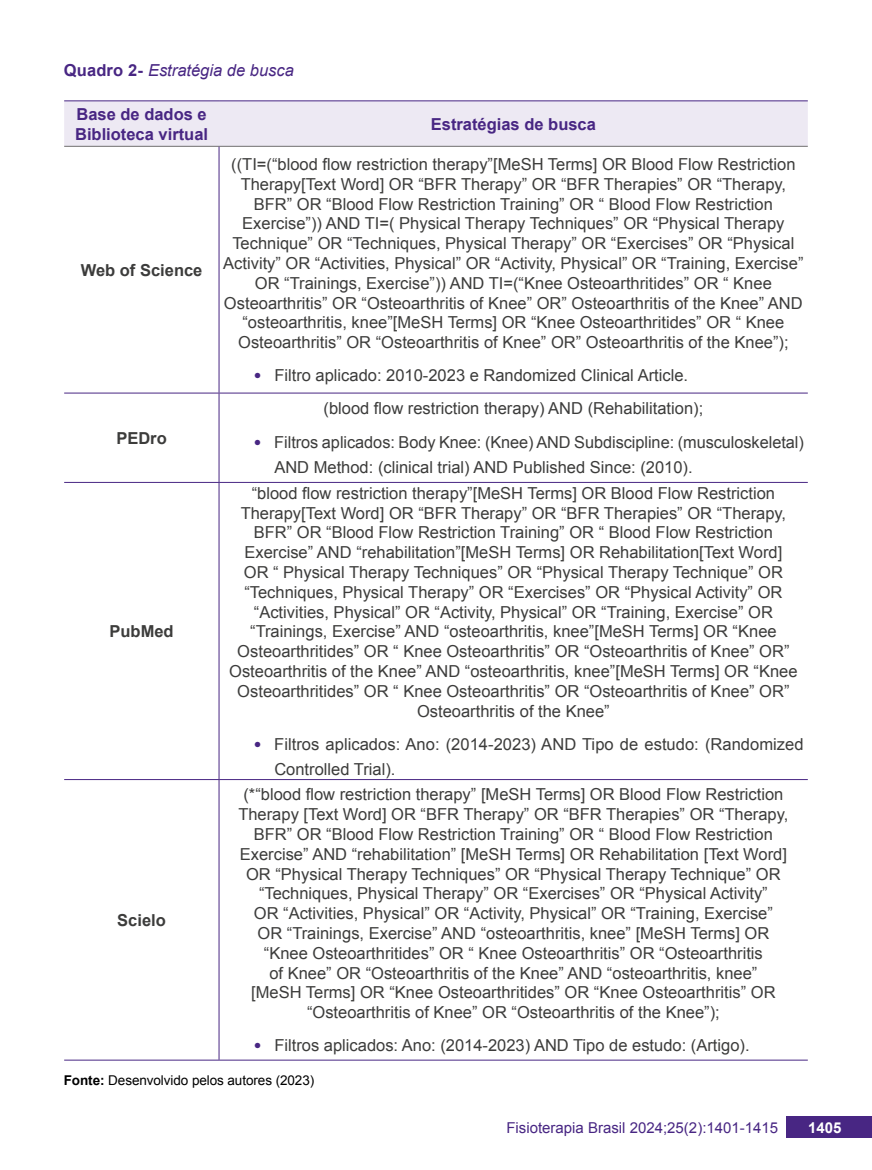
<style>
.page{position:relative;width:872px;height:1170px;background:#fff}
.page>*{position:absolute;margin:0;border:0;box-sizing:border-box;transform-origin:0 0}
.t1{font:16.5px/19.8px "Arial";color:#3c3c3b;text-align:center}
.t2{font:700 16.5px/19.8px "Arial";color:#482683}
.t3{font:700 16.5px "Arial";color:#3c3c3b}
.t4{font:italic 16.5px "Arial";color:#482683}
.t5{font:15px "Arial";color:#482683}
.t6{font:700 15px "Arial";color:#fff}
.t7{font:13.5px "Arial";letter-spacing:-.005em;color:#000}
.s1{font-weight:700;font-style:normal}
.s2{font-family:"DIN";font-weight:300;color:#482683}
.s3{font-weight:700}
</style>
<div class="page">
<div style="left:786px;top:1116px;width:86px;height:21px;background:#482683"></div>
<div style="left:64px;top:101px;width:743px;height:45px;background:#ede9f3"></div>
<hr style="left:64px;top:392px;width:155px;height:1px;background:#482683">
<hr style="left:219px;top:392px;width:588px;height:1px;background:#482683">
<hr style="left:64px;top:482px;width:155px;height:1px;background:#482683">
<hr style="left:219px;top:482px;width:588px;height:1px;background:#482683">
<hr style="left:64px;top:779px;width:155px;height:1px;background:#482683">
<hr style="left:219px;top:779px;width:588px;height:1px;background:#482683">
<hr style="left:64px;top:100px;width:155px;height:1px;background:#482683">
<hr style="left:219px;top:100px;width:588px;height:1px;background:#482683">
<hr style="left:64px;top:146px;width:155px;height:1px;background:#706f6f">
<hr style="left:219px;top:146px;width:588px;height:1px;background:#706f6f">
<hr style="left:64px;top:1059px;width:155px;height:1px;background:#482683">
<hr style="left:219px;top:1059px;width:588px;height:1px;background:#482683">
<hr style="left:219px;top:147px;width:1px;height:245px;background:#482683">
<hr style="left:219px;top:393px;width:1px;height:89px;background:#482683">
<hr style="left:219px;top:483px;width:1px;height:296px;background:#482683">
<hr style="left:219px;top:779px;width:1px;height:280px;background:#482683">
<p class="t4" style="left:64px;top:59px;width:232px"><span class="s1">Quadro 2-</span> Estratégia de busca</p>
<p class="t2" style="left:75px;top:104px;width:134px">Base de dados e<br>Biblioteca virtual</p>
<p class="t2" style="left:431px;top:114px;width:167px">Estratégias de busca</p>
<p class="t3" style="left:81px;top:259px;width:123px">Web of Science</p>
<p class="t3" style="left:116px;top:427px;width:52px">PEDro</p>
<p class="t3" style="left:109px;top:620px;width:66px">PubMed</p>
<p class="t1" style="left:223px;top:154px;width:582px">((TI=(“blood flow restriction therapy”[MeSH Terms] OR Blood Flow Restriction Therapy[Text Word] OR “BFR Therapy” OR “BFR Therapies” OR “Therapy, BFR” OR “Blood Flow Restriction Training” OR “ Blood Flow Restriction Exercise”)) AND TI=( Physical Therapy Techniques” OR “Physical Therapy Technique” OR “Techniques, Physical Therapy” OR “Exercises” OR “Physical Activity” OR “Activities, Physical” OR “Activity, Physical” OR “Training, Exercise” OR “Trainings, Exercise”)) AND TI=(“Knee Osteoarthritides” OR “ Knee Osteoarthritis” OR “Osteoarthritis of Knee” OR” Osteoarthritis of the Knee” AND “osteoarthritis, knee”[MeSH Terms] OR “Knee Osteoarthritides” OR “ Knee Osteoarthritis” OR “Osteoarthritis of Knee” OR” Osteoarthritis of the Knee”);</p>
<p class="t1" style="left:253px;top:366px;width:436px"><span class="s2">•</span> Filtro aplicado: 2010-2023 e Randomized Clinical Article.</p>
<p class="t1" style="left:323px;top:399px;width:381px">(blood flow restriction therapy) AND (Rehabilitation);</p>
<p class="t1" style="left:274px;top:429px;width:531px;line-height:25.5px;text-align:left;text-indent:-21px"><span class="s2">•</span> Filtros aplicados: Body Knee: (Knee) AND Subdiscipline: (musculoskeletal)<br>AND Method: (clinical trial) AND Published Since: (2010).</p>
<p class="t1" style="left:229px;top:483px;width:570px">“blood flow restriction therapy”[MeSH Terms] OR Blood Flow Restriction Therapy[Text Word] OR “BFR Therapy” OR “BFR Therapies” OR “Therapy, BFR” OR “Blood Flow Restriction Training” OR “ Blood Flow Restriction Exercise” AND “rehabilitation”[MeSH Terms] OR Rehabilitation[Text Word]<br>OR “ Physical Therapy Techniques” OR “Physical Therapy Technique” OR “Techniques, Physical Therapy” OR “Exercises” OR “Physical Activity” OR “Activities, Physical” OR “Activity, Physical” OR “Training, Exercise” OR “Trainings, Exercise” AND “osteoarthritis, knee”[MeSH Terms] OR “Knee Osteoarthritides” OR “ Knee Osteoarthritis” OR “Osteoarthritis of Knee” OR” Osteoarthritis of the Knee” AND “osteoarthritis, knee”[MeSH Terms] OR “Knee Osteoarthritides” OR “ Knee Osteoarthritis” OR “Osteoarthritis of Knee” OR” Osteoarthritis of the Knee”</p>
<p class="t1" style="left:274px;top:731px;width:531px;line-height:25.5px;text-align:left;text-indent:-21px"><span class="s2">•</span> Filtros aplicados: Ano: (2014-2023) AND Tipo de estudo: (Randomized<br>Controlled Trial).</p>
<p class="t1" style="left:238px;top:784px;width:551px">(*“blood flow restriction therapy” [MeSH Terms] OR Blood Flow Restriction Therapy [Text Word] OR “BFR Therapy” OR “BFR Therapies” OR “Therapy, BFR” OR “Blood Flow Restriction Training” OR “ Blood Flow Restriction Exercise” AND “rehabilitation” [MeSH Terms] OR Rehabilitation [Text Word] OR “Physical Therapy Techniques” OR “Physical Therapy Technique” OR “Techniques, Physical Therapy” OR “Exercises” OR “Physical Activity”<br>OR “Activities, Physical” OR “Activity, Physical” OR “Training, Exercise”<br>OR “Trainings, Exercise” AND “osteoarthritis, knee” [MeSH Terms] OR “Knee Osteoarthritides” OR “ Knee Osteoarthritis” OR “Osteoarthritis<br>of Knee” OR “Osteoarthritis of the Knee” AND “osteoarthritis, knee”<br>[MeSH Terms] OR “Knee Osteoarthritides” OR “Knee Osteoarthritis” OR “Osteoarthritis of Knee” OR “Osteoarthritis of the Knee”);</p>
<p class="t1" style="left:253px;top:1035px;width:498px"><span class="s2">•</span> Filtros aplicados: Ano: (2014-2023) AND Tipo de estudo: (Artigo).</p>
<p class="t7" style="left:64px;top:1071px;width:252px"><span class="s3">Fonte:</span> Desenvolvido pelos autores (2023)</p>
<p class="t3" style="left:117px;top:909px;width:50px">Scielo</p>
<p class="t5" style="left:506px;top:1117px;width:273px">Fisioterapia Brasil 2024;25(2):1401-1415</p>
<p class="t6" style="left:808px;top:1117px;width:35px">1405</p>
</div>
